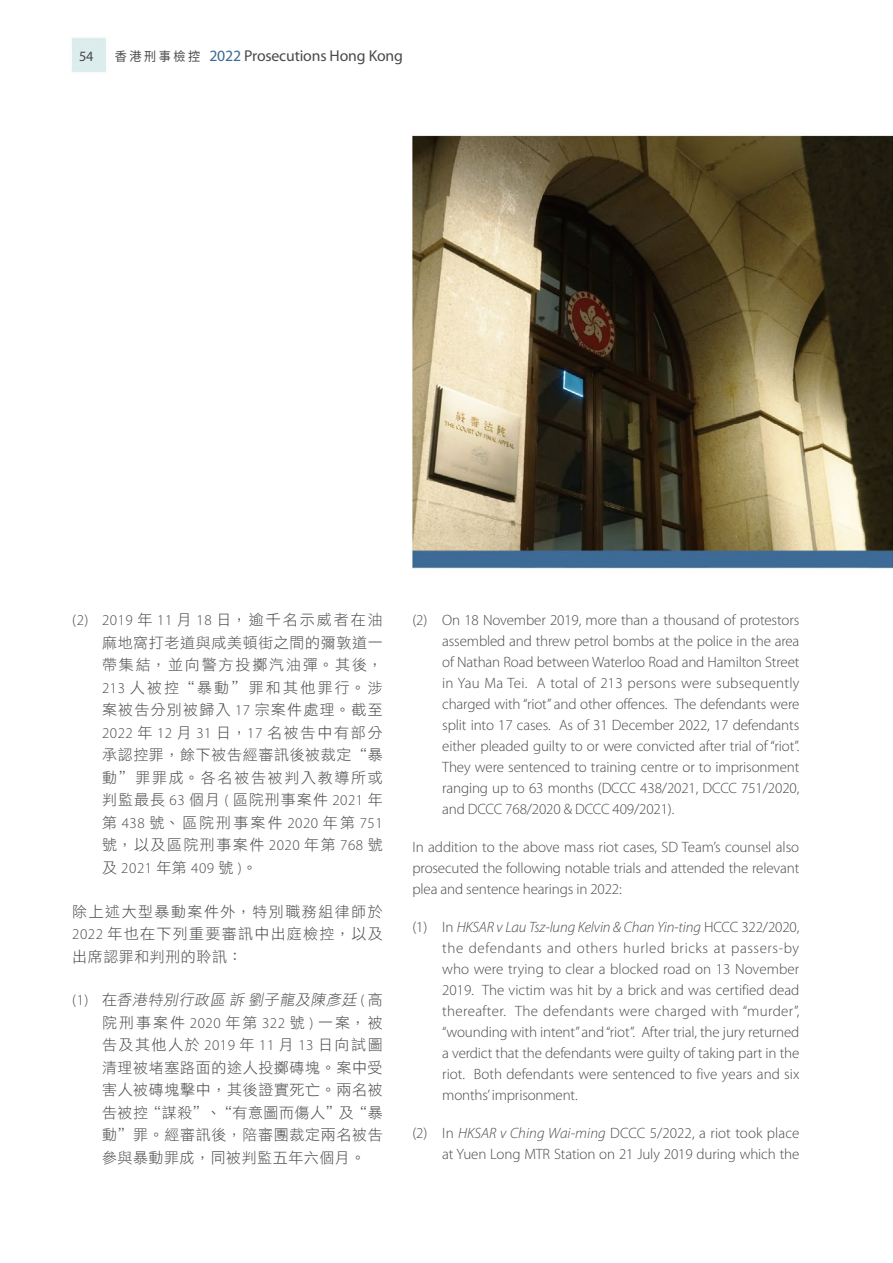
<style>
.page{position:relative;width:893px;height:1263px;background:#fff}
.page>*{position:absolute;margin:0;border:0;box-sizing:border-box;transform-origin:0 0}
.t1{font:15.75px "Myriad Pro";letter-spacing:-.01em;color:#4c4948}
.t2{font:300 15px/21px "Myriad Pro";letter-spacing:-.01em;color:#4c4948;text-align:justify}
.t3{font:15px/22.5px "DF Li Hei HK W3";letter-spacing:.07em;color:#4c4948;text-align:justify}
.t4{font:14.25px "Myriad Pro";color:#4c4948}
.s1{font-family:"Noto Sans TC";font-size:12.75px}
.s2{color:#3b6b96}
.s3{font-family:"Myriad Pro";font-weight:300}
.s4{font-style:italic}
</style>
<div class="page">
<img style="left:71px;top:37px;width:822px;height:532px">
<p class="t4" style="left:79px;top:48px;width:16px">54</p>
<p class="t1" style="left:115px;top:47px;width:290px"><span class="s1">香港刑事檢控</span> <span class="s2">2022</span> Prosecutions Hong Kong</p>
<p class="t3" style="left:102px;top:608px;width:282px;text-indent:-30px"><span class="s3">(2) 2019</span> 年 <span class="s3">11</span> 月 <span class="s3">18</span> 日，逾千名示威者在油麻地窩打老道與咸美頓街之間的彌敦道一帶集結，並向警方投擲汽油彈。其後，<span class="s3">213</span> 人被控“暴動”罪和其他罪行。涉案被告分別被歸入 <span class="s3">17</span> 宗案件處理。截至<span class="s3">2022</span> 年 <span class="s3">12</span> 月 <span class="s3">31</span> 日，<span class="s3">17</span> 名被告中有部分承認控罪，餘下被告經審訊後被裁定“暴動”罪罪成。各名被告被判入教導所或判監最長 <span class="s3">63</span> 個月 <span class="s3">(</span> 區院刑事案件 <span class="s3">2021</span> 年第 <span class="s3">438</span> 號、區院刑事案件 <span class="s3">2020</span> 年第 <span class="s3">751</span>號，以及區院刑事案件 <span class="s3">2020</span> 年第 <span class="s3">768</span> 號及 <span class="s3">2021</span> 年第 <span class="s3">409</span> 號 <span class="s3">)</span>。</p>
<p class="t3" style="left:72px;top:900px;width:312px">除上述大型暴動案件外，特別職務組律師於<span class="s3">2022</span> 年也在下列重要審訊中出庭檢控，以及出席認罪和判刑的聆訊：</p>
<p class="t3" style="left:102px;top:988px;width:282px;text-indent:-30px"><span class="s3">( 1 )</span> 在<span class="s4">香港特別行政區訴劉子龍及陳彥廷</span> <span class="s3">(</span> 高院刑事案件 <span class="s3">2020</span> 年第 <span class="s3">322</span> 號 <span class="s3">)</span> 一案，被告及其他人於 <span class="s3">2019</span> 年 <span class="s3">11</span> 月 <span class="s3">13</span> 日向試圖清理被堵塞路面的途人投擲磚塊。案中受害人被磚塊擊中，其後證實死亡。兩名被告被控“謀殺”、“有意圖而傷人”及“暴動”罪。經審訊後，陪審團裁定兩名被告參與暴動罪成，同被判監五年六個月。</p>
<p class="t2" style="left:442px;top:610px;width:359px;text-indent:-30px">(2) On 18 November 2019, more than a thousand of protestors assembled and threw petrol bombs at the police in the area of Nathan Road between Waterloo Road and Hamilton Street in Yau Ma Tei. A total of 213 persons were subsequently charged with “riot” and other offences. The defendants were split into 17 cases. As of 31 December 2022, 17 defendants either pleaded guilty to or were convicted after trial of “riot”.<br>They were sentenced to training centre or to imprisonment ranging up to 63 months (DCCC 438/2021, DCCC 751/2020, and DCCC 768/2020 &amp; DCCC 409/2021).</p>
<p class="t2" style="left:412px;top:837px;width:388px">In addition to the above mass riot cases, SD Team’s counsel also prosecuted the following notable trials and attended the relevant plea and sentence hearings in 2022:</p>
<p class="t2" style="left:442px;top:917px;width:359px;text-indent:-30px">(1) In <span class="s4">HKSAR v Lau Tsz-lung Kelvin &amp; Chan Yin-ting</span> HCCC 322/2020, the defendants and others hurled bricks at passers-by who were trying to clear a blocked road on 13 November 2019. The victim was hit by a brick and was certified dead thereafter. The defendants were charged with “murder”, “wounding with intent” and “riot”. After trial, the jury returned a verdict that the defendants were guilty of taking part in the riot. Both defendants were sentenced to five years and six months’ imprisonment.</p>
<p class="t2" style="left:412px;top:1123px;width:388px;text-align:right">(2) In <span class="s4">HKSAR v Ching Wai-ming</span> DCCC 5/2022, a riot took place at Yuen Long MTR Station on 21 July 2019 during which the</p>
</div>
